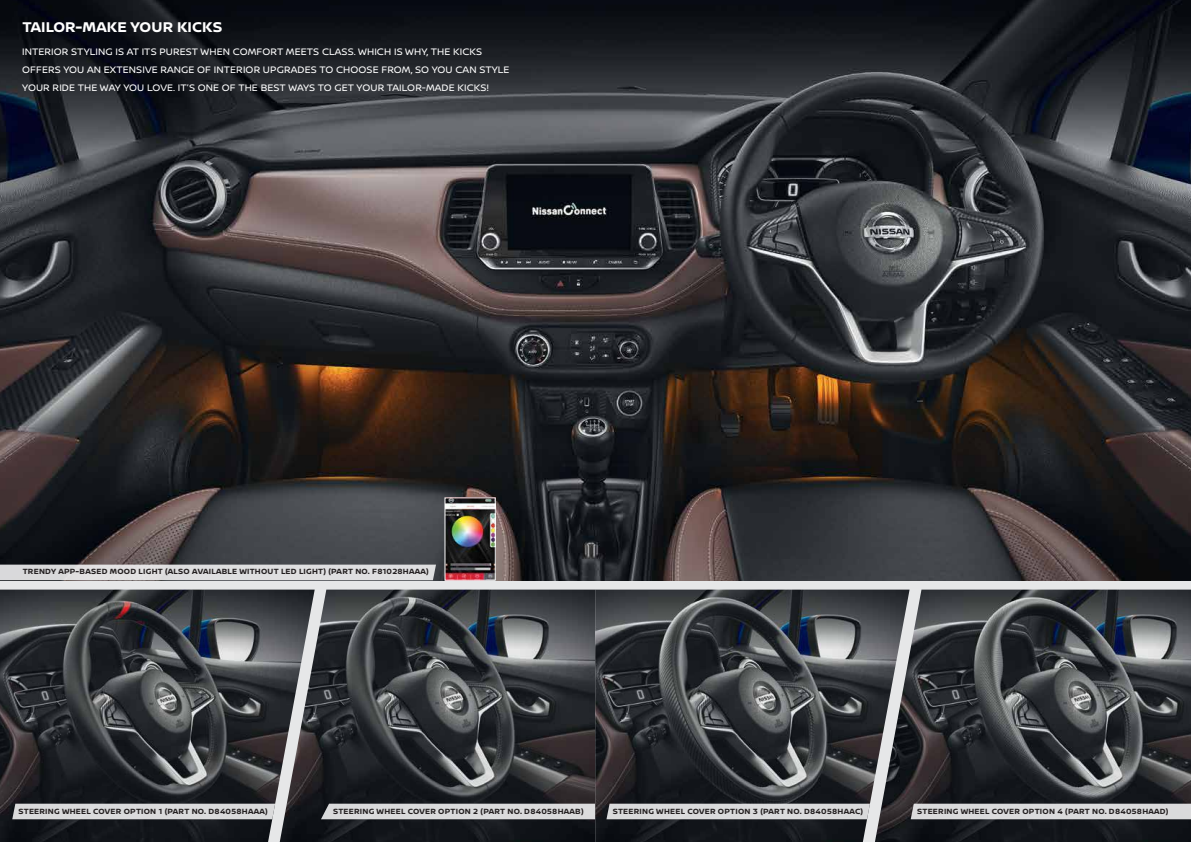
<style>
.page{position:relative;width:1191px;height:842px;background:#fff}
.page>*{position:absolute;margin:0;border:0;box-sizing:border-box;transform-origin:0 0}
.t1{font:700 15px "Nissan Brand";letter-spacing:.01em;color:#fff}
.t2{font:10px/18px "Nissan Brand";letter-spacing:.01em;color:#fff}
.t3{font:700 8px "Nissan Brand";letter-spacing:.03em;color:#231f20}
</style>
<div class="page">
<img style="left:315px;top:590px;width:560px;height:252px">
<div style="left:321px;top:804px;width:274px;height:15px;background:#dadadc"></div>
<img style="left:0;top:590px;width:315px;height:252px">
<svg style="left:12px;top:804px;width:303px;height:15px;background:#c5c6c7"></svg>
<img style="left:875px;top:590px;width:316px;height:252px">
<div style="left:910px;top:804px;width:281px;height:15px;background:#dadadb"></div>
<div style="left:606px;top:804px;width:271px;height:15px;background:#dadadb"></div>
<img style="left:0;top:0;width:1191px;height:580px">
<div style="left:0;top:565px;width:436px;height:15px;background:#dfdfe0"></div>
<img style="left:447px;top:500px;width:46px;height:78px">
<h1 class="t1" style="left:22px;top:17px;width:201px">TAILOR-MAKE YOUR KICKS</h1>
<p class="t2" style="left:22px;top:43px;width:489px">INTERIOR STYLING IS AT ITS PUREST WHEN COMFORT MEETS CLASS. WHICH IS WHY, THE KICKS<br>OFFERS YOU AN EXTENSIVE RANGE OF INTERIOR UPGRADES TO CHOOSE FROM, SO YOU CAN STYLE<br>YOUR RIDE THE WAY YOU LOVE. IT’S ONE OF THE BEST WAYS TO GET YOUR TAILOR-MADE KICKS!</p>
<p class="t3" style="left:23px;top:566px;width:407px">TRENDY APP-BASED MOOD LIGHT (ALSO AVAILABLE WITHOUT LED LIGHT) (PART NO. F81028HAAA)</p>
<p class="t3" style="left:18px;top:806px;width:251px">STEERING WHEEL COVER OPTION 1 (PART NO. D84058HAAA)</p>
<p class="t3" style="left:333px;top:806px;width:252px">STEERING WHEEL COVER OPTION 2 (PART NO. D84058HAAB)</p>
<p class="t3" style="left:612px;top:806px;width:252px">STEERING WHEEL COVER OPTION 3 (PART NO. D84058HAAC)</p>
<p class="t3" style="left:917px;top:806px;width:253px">STEERING WHEEL COVER OPTION 4 (PART NO. D84058HAAD)</p>
</div>
